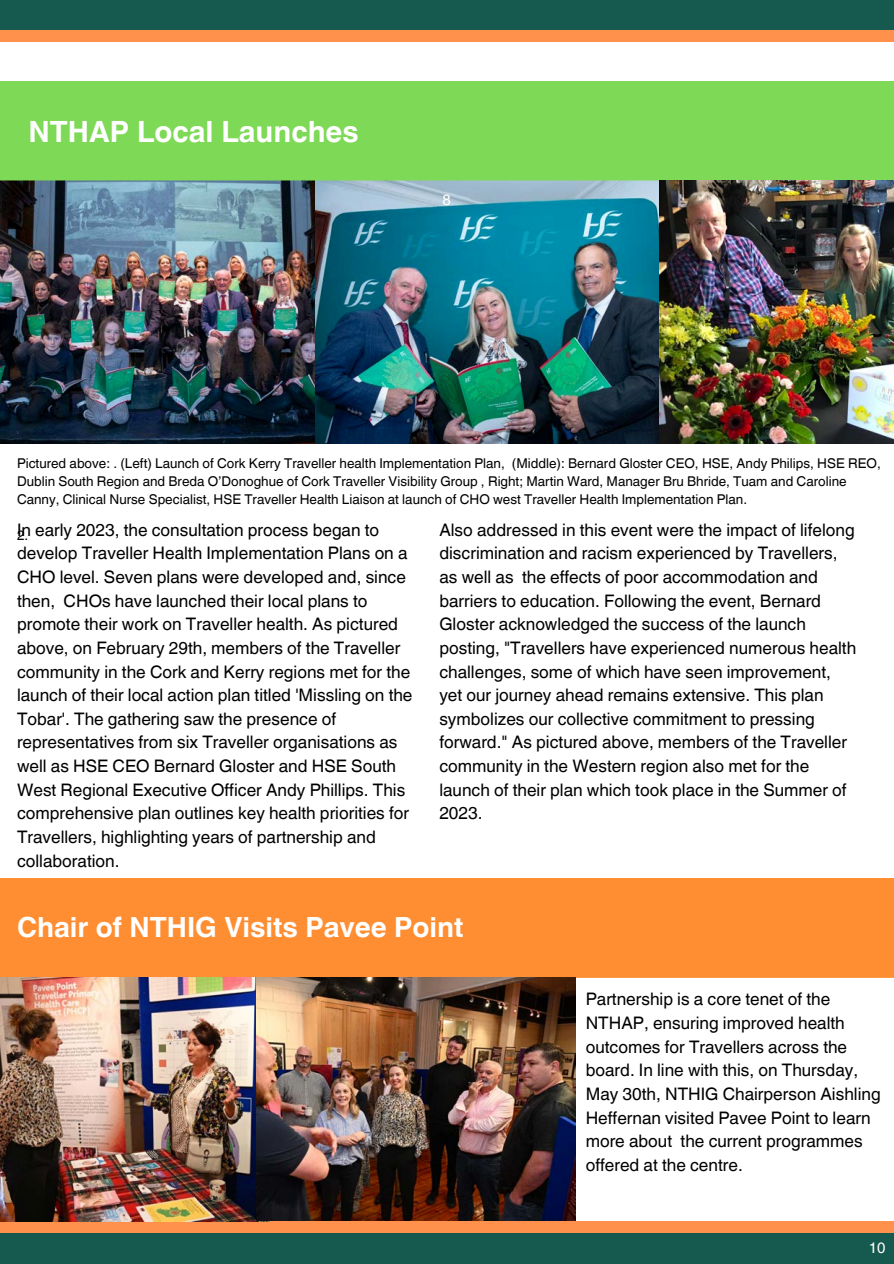
<style>
.page{position:relative;width:894px;height:1264px;background:#fff}
.page>*{position:absolute;margin:0;border:0;box-sizing:border-box;transform-origin:0 0}
.t1{font:700 29.25px "Helvetica World";color:#fff}
.t2{font:700 27.75px "Helvetica World";color:#fff}
.t3{font:17.25px/23.7px "Helvetica World";color:#000}
.t4{font:15px "Helvetica World";color:#fff}
.t5{font:13.5px/18px "Helvetica World";color:#000}
</style>
<div class="page">
<img style="left:0;top:180px;width:315px;height:263px">
<img style="left:315px;top:180px;width:346px;height:263px">
<div style="left:0;top:0;width:893px;height:31px;background:#15594f"></div>
<div style="left:0;top:31px;width:893px;height:11px;background:#ff914d"></div>
<div style="left:0;top:1232px;width:893px;height:31px;background:#15594f"></div>
<div style="left:0;top:1221px;width:893px;height:11px;background:#ff914d"></div>
<div style="left:0;top:81px;width:893px;height:99px;background:#7ed957"></div>
<img style="left:659px;top:181px;width:234px;height:263px">
<div style="left:0;top:878px;width:893px;height:99px;background:#ff8e32"></div>
<img style="left:0;top:977px;width:269px;height:244px">
<img style="left:256px;top:977px;width:319px;height:243px">
<p class="t1" style="left:29px;top:108px;width:331px">NTHAP Local Launches</p>
<p class="t4" style="left:442px;top:191px;width:10px">8</p>
<h1 class="t5" style="left:17px;top:454px;width:865px">Pictured above: . (Left) Launch of Cork Kerry Traveller health Implementation Plan, (Middle): Bernard Gloster CEO, HSE, Andy Philips, HSE REO,<br>Dublin South Region and Breda O’Donoghue of Cork Traveller Visibility Group , Right; Martin Ward, Manager Bru Bhride, Tuam and Caroline<br>Canny, Clinical Nurse Specialist, HSE Traveller Health Liaison at launch of CHO west Traveller Health Implementation Plan.</h1>
<p class="t5" style="left:17px;top:526px;width:13px">2.</p>
<h2 class="t3" style="left:439px;top:518px;width:418px">Also addressed in this event were the impact of lifelong discrimination and racism experienced by Travellers, as well as the effects of poor accommodation and barriers to education. Following the event, Bernard Gloster acknowledged the success of the launch posting, "Travellers have experienced numerous health challenges, some of which have seen improvement, yet our journey ahead remains extensive. This plan symbolizes our collective commitment to pressing forward." As pictured above, members of the Traveller community in the Western region also met for the launch of their plan which took place in the Summer of 2023.</h2>
<p class="t3" style="left:17px;top:518px;width:397px">In early 2023, the consultation process began to develop Traveller Health Implementation Plans on a CHO level. Seven plans were developed and, since then, CHOs have launched their local plans to promote their work on Traveller health. As pictured above, on February 29th, members of the Traveller community in the Cork and Kerry regions met for the launch of their local action plan titled 'Missling on the Tobar'. The gathering saw the presence of representatives from six Traveller organisations as well as HSE CEO Bernard Gloster and HSE South West Regional Executive Officer Andy Phillips. This comprehensive plan outlines key health priorities for Travellers, highlighting years of partnership and collaboration.</p>
<p class="t2" style="left:17px;top:904px;width:448px">Chair of NTHIG Visits Pavee Point</p>
<p class="t3" style="left:585px;top:987px;width:296px">Partnership is a core tenet of the NTHAP, ensuring improved health outcomes for Travellers across the board. In line with this, on Thursday, May 30th, NTHIG Chairperson Aishling Heffernan visited Pavee Point to learn more about the current programmes offered at the centre.</p>
<p class="t4" style="left:868px;top:1238px;width:18px">10</p>
</div>
